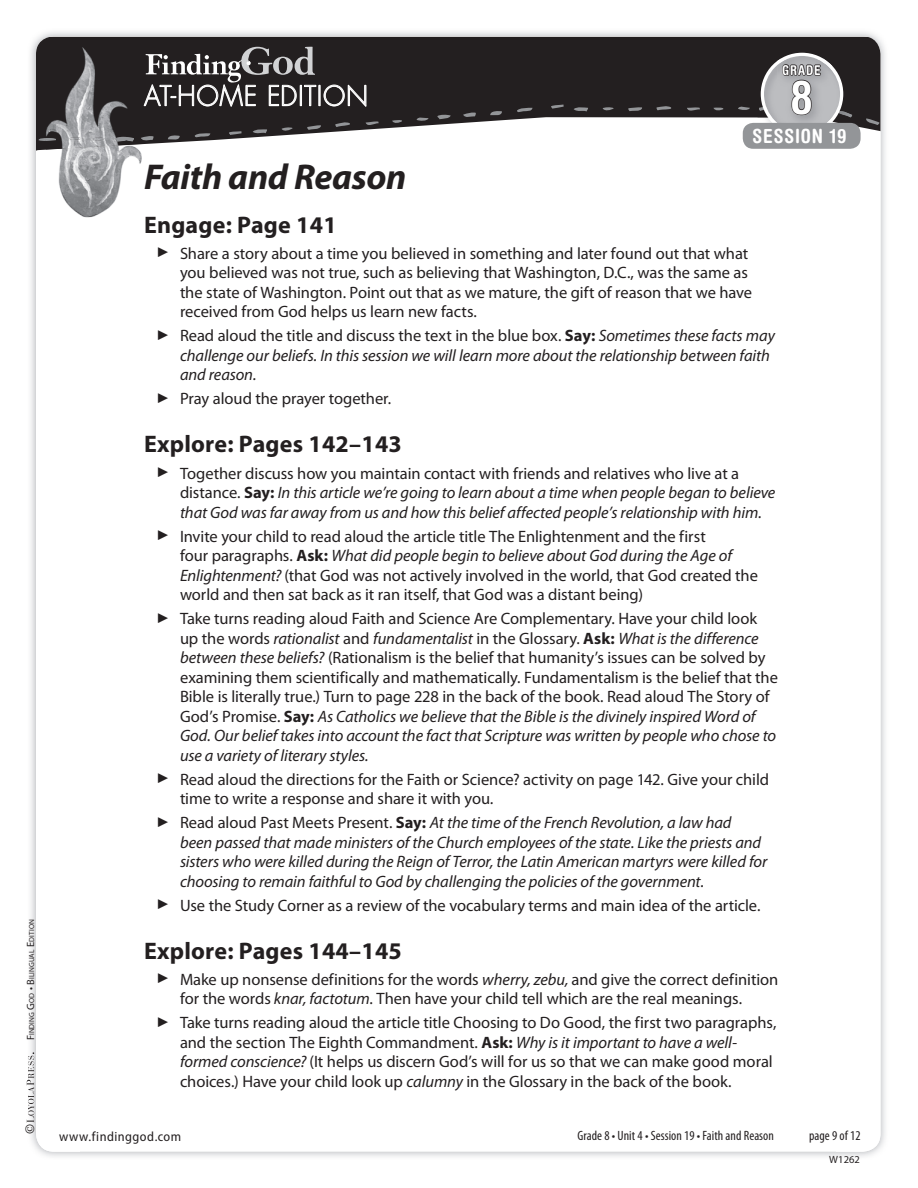
<style>
.page{position:relative;width:918px;height:1188px;background:#fff}
.page>*{position:absolute;margin:0;border:0;box-sizing:border-box;transform-origin:0 0}
.t1{font:700 condensed 46.5px "Helvetica Rounded LT Std";color:#fff}
.t2{font:italic 700 36px "Myriad Pro";letter-spacing:-.01em;color:#231f20}
.t3{font:300 27px "Futura Std";letter-spacing:.035em;color:#fff;scale:.96 1}
.t4{font:700 24px "Myriad Pro";letter-spacing:.01em;color:#231f20}
.t5{font:700 condensed 19.5px "Helvetica Rounded LT Std";letter-spacing:.045em;color:#fff}
.t6{font:16.5px/19.5px "Myriad Pro";letter-spacing:-.005em;color:#231f20}
.t7{font:italic 16.5px/19.5px "Myriad Pro";letter-spacing:-.005em;color:#231f20}
.t8{font:condensed 13.5px "Myriad Pro";letter-spacing:.005em;color:#231f20}
.t9{font:semi-condensed 13.5px "Myriad Pro";letter-spacing:.035em;color:#231f20}
.t10{font:700 condensed 13.5px "Helvetica Rounded LT Std";letter-spacing:.065em;color:#fff}
.t11{font:12px "Janson Text LT Std";color:#231f20}
.t12{font:10.5px "Myriad Pro";letter-spacing:.005em;color:#231f20}
.t13{font:7.35px "Myriad Pro";letter-spacing:.005em;color:#231f20}
.s1{font-size:10.5px}
.s2{font-style:normal}
.s3{font-weight:700;font-style:normal}
.s4{font-weight:700}
.s5{font-style:italic}
</style>
<div class="page">
<img style="left:30px;top:32px;width:855px;height:49px">
<img style="left:30px;top:81px;width:51px;height:1076px">
<img style="left:836px;top:81px;width:50px;height:1076px">
<div style="left:36px;top:36px;width:844px;height:1116px;background:#fff;border-radius:18px"></div>
<svg style="left:36px;top:37px;width:844px;height:114px;fill:#231f20"></svg>
<svg style="left:866px;top:118px;width:13px;height:7px"></svg>
<svg style="left:738px;top:105px;width:12px;height:6px"></svg>
<svg style="left:713px;top:107px;width:10px;height:4px"></svg>
<svg style="left:687px;top:107px;width:13px;height:6px"></svg>
<svg style="left:657px;top:105px;width:14px;height:5px"></svg>
<svg style="left:628px;top:107px;width:14px;height:5px"></svg>
<svg style="left:603px;top:107px;width:11px;height:5px"></svg>
<svg style="left:574px;top:106px;width:14px;height:7px"></svg>
<svg style="left:551px;top:105px;width:13px;height:4px"></svg>
<svg style="left:517px;top:108px;width:16px;height:5px"></svg>
<svg style="left:490px;top:111px;width:12px;height:6px"></svg>
<svg style="left:463px;top:112px;width:13px;height:7px"></svg>
<svg style="left:437px;top:114px;width:14px;height:5px"></svg>
<svg style="left:417px;top:116px;width:12px;height:5px"></svg>
<svg style="left:392px;top:120px;width:10px;height:4px"></svg>
<svg style="left:366px;top:121px;width:13px;height:7px"></svg>
<svg style="left:335px;top:121px;width:15px;height:6px"></svg>
<svg style="left:307px;top:125px;width:14px;height:5px"></svg>
<svg style="left:282px;top:127px;width:11px;height:5px"></svg>
<svg style="left:253px;top:129px;width:14px;height:6px"></svg>
<svg style="left:229px;top:131px;width:13px;height:4px"></svg>
<svg style="left:195px;top:133px;width:15px;height:6px"></svg>
<svg style="left:168px;top:135px;width:12px;height:7px"></svg>
<svg style="left:27px;top:1052px;width:7px;height:71px"></svg>
<svg style="left:144px;top:47px;width:222px;height:60px;background:#4d4a4b"></svg>
<img style="left:757px;top:49px;width:96px;height:74px">
<svg style="left:759px;top:32px;width:93px;height:119px;background:#818082"></svg>
<div style="left:743px;top:123px;width:118px;height:26px;background:#939598;border-radius:10px"></div>
<img style="left:46px;top:150px;width:96px;height:67px">
<img style="left:46px;top:47px;width:96px;height:103px">
<svg style="left:93px;top:137px;width:11px;height:5px"></svg>
<svg style="left:70px;top:137px;width:10px;height:3px"></svg>
<svg style="left:38px;top:138px;width:18px;height:4px"></svg>
<svg style="left:141px;top:135px;width:13px;height:6px"></svg>
<svg style="left:115px;top:136px;width:19px;height:6px"></svg>
<p class="t13" style="left:28px;top:1040px;width:122px;rotate:-90deg"><span class="s1">F</span>INDING <span class="s1">G</span>OD <span class="s1">•</span> <span class="s1">B</span>ILINGUAL <span class="s1">E</span>DITION</p>
<p class="t11" style="left:22px;top:1134px;width:12px;rotate:-90deg">©</p>
<h3 class="t3" style="left:144px;top:79px;width:235px">AT-HOME EDITION</h3>
<p class="t10" style="left:782px;top:62px;width:40px">GRADE</p>
<h1 class="t1" style="left:790px;top:69px;width:24px">8</h1>
<p class="t5" style="left:753px;top:124px;width:95px">SESSION 19</p>
<h2 class="t2" style="left:144px;top:157px;width:264px">Faith and Reason</h2>
<h3 class="t4" style="left:144px;top:211px;width:194px">Engage: Page 141</h3>
<p class="t6" style="left:180px;top:244px;width:574px;text-indent:-23px">▶ Share a story about a time you believed in something and later found out that what you believed was not true, such as believing that Washington, D.C., was the same as the state of Washington. Point out that as we mature, the gift of reason that we have received from God helps us learn new facts.</p>
<p class="t7" style="left:180px;top:326px;width:596px;text-indent:-23px">▶ <span class="s2">Read aloud the title and discuss the text in the blue box.</span> <span class="s3">Say:</span> Sometimes these facts may challenge our beliefs. In this session we will learn more about the relationship between faith and reason.</p>
<p class="t6" style="left:157px;top:389px;width:235px">▶ Pray aloud the prayer together.</p>
<h3 class="t4" style="left:144px;top:431px;width:259px">Explore: Pages 142–143</h3>
<p class="t7" style="left:180px;top:464px;width:597px;text-indent:-22px">▶ <span class="s2">Together discuss how you maintain contact with friends and relatives who live at a distance.</span> <span class="s3">Say:</span> In this article we’re going to learn about a time when people began to believe that God was far away from us and how this belief affected people’s relationship with him.</p>
<p class="t6" style="left:180px;top:527px;width:580px;text-indent:-22px">▶ Invite your child to read aloud the article title The Enlightenment and the first<br>four paragraphs. <span class="s4">Ask:</span> <span class="s5">What did people begin to believe about God during the Age of Enlightenment?</span> (that God was not actively involved in the world, that God created the world and then sat back as it ran itself, that God was a distant being)</p>
<p class="t6" style="left:180px;top:609px;width:600px;text-indent:-22px">▶ Take turns reading aloud Faith and Science Are Complementary. Have your child look up the words <span class="s5">rationalist</span> and <span class="s5">fundamentalist</span> in the Glossary. <span class="s4">Ask:</span> <span class="s5">What is the difference between these beliefs?</span> (Rationalism is the belief that humanity’s issues can be solved by examining them scientifically and mathematically. Fundamentalism is the belief that the Bible is literally true.) Turn to page 228 in the back of the book. Read aloud The Story of God’s Promise. <span class="s4">Say:</span> <span class="s5">As Catholics we believe that the Bible is the divinely inspired Word of God. Our belief takes into account the fact that Scripture was written by people who chose to use a variety of literary styles.</span></p>
<p class="t6" style="left:180px;top:770px;width:591px;text-indent:-22px">▶ Read aloud the directions for the Faith or Science? activity on page 142. Give your child time to write a response and share it with you<span class="s5">.</span></p>
<p class="t7" style="left:180px;top:813px;width:589px;text-indent:-22px">▶ <span class="s2">Read aloud Past Meets Present.</span> <span class="s3">Say:</span> At the time of the French Revolution, a law had been passed that made ministers of the Church employees of the state. Like the priests and sisters who were killed during the Reign of Terror, the Latin American martyrs were killed for choosing to remain faithful to God by challenging the policies of the government.</p>
<p class="t6" style="left:158px;top:896px;width:604px">▶ Use the Study Corner as a review of the vocabulary terms and main idea of the article.</p>
<h3 class="t4" style="left:144px;top:937px;width:259px">Explore: Pages 144–145</h3>
<p class="t6" style="left:180px;top:970px;width:600px;text-indent:-22px">▶ Make up nonsense definitions for the words <span class="s5">wherry, zebu,</span> and give the correct definition for the words <span class="s5">knar, factotum</span>. Then have your child tell which are the real meanings.</p>
<p class="t6" style="left:180px;top:1013px;width:598px;text-indent:-23px">▶ Take turns reading aloud the article title Choosing to Do Good, the first two paragraphs, and the section The Eighth Commandment. <span class="s4">Ask:</span> <span class="s5">Why is it important to have a well&shy;formed conscience?</span> (It helps us discern God’s will for us so that we can make good moral choices.) Have your child look up <span class="s5">calumny</span> in the Glossary in the back of the book.</p>
<p class="t9" style="left:59px;top:1129px;width:124px">www.findinggod.com</p>
<p class="t8" style="left:578px;top:1128px;width:198px">Grade 8 • Unit 4 • Session 19 • Faith and Reason</p>
<p class="t8" style="left:809px;top:1128px;width:53px">page 9 of 12</p>
<p class="t12" style="left:829px;top:1154px;width:32px">W1262</p>
</div>
